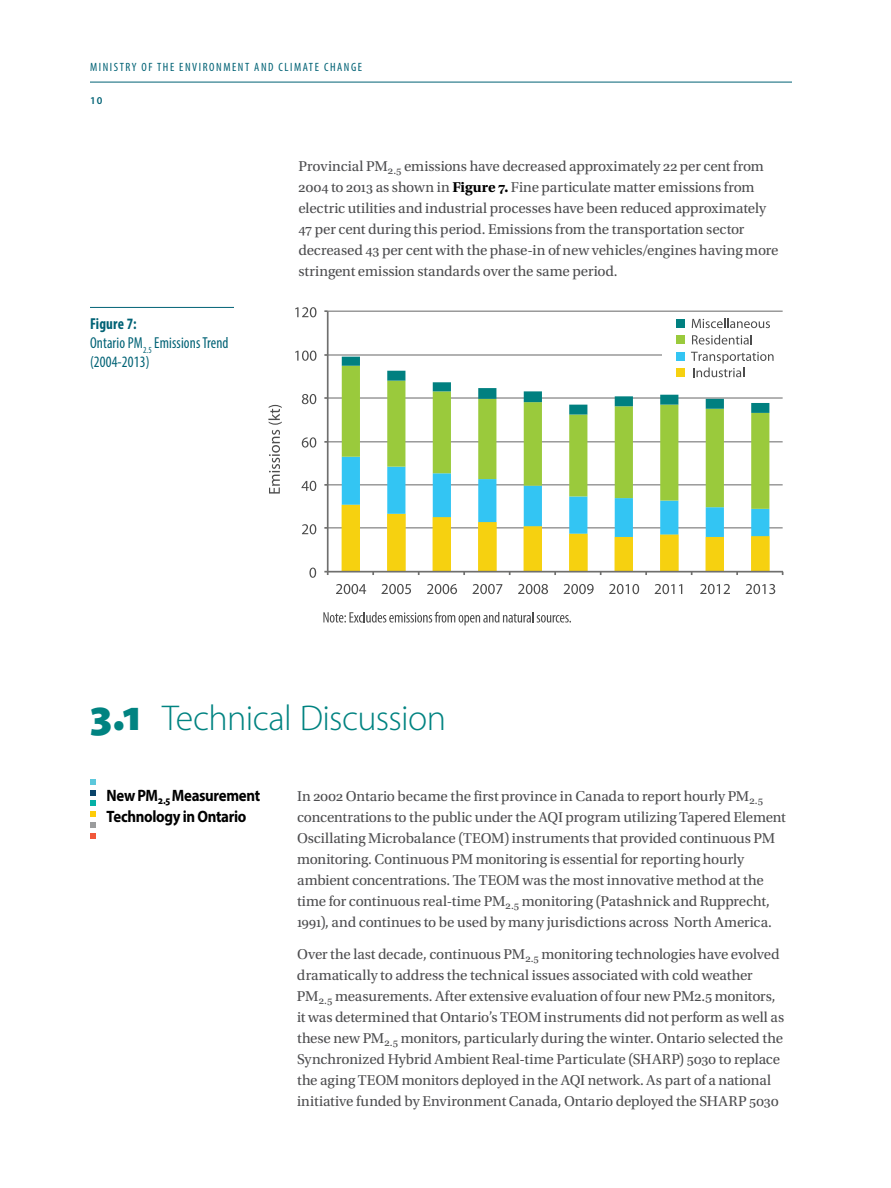
<style>
.page{position:relative;width:891px;height:1188px;background:#fff}
.page>*{position:absolute;margin:0;border:0;box-sizing:border-box;transform-origin:0 0}
.t1{font:300 36px "Myriad Pro";letter-spacing:-.02em;color:#008381}
.t2{font:700 16.5px/21px "Myriad Pro";letter-spacing:-.02em;color:#000;scale:.9 1}
.t3{font:condensed 15.9px/19px "Myriad Pro";letter-spacing:.01em;color:#006275;scale:.94 1}
.body{font:15px/21px "Utopia Std";letter-spacing:-.01em;color:#4d4d4f}
.t4{font:condensed 12px "Myriad Pro";letter-spacing:.13em;color:#006275}
.t5{font:600 10.5px "Myriad Pro";color:#006275}
.s1{font-weight:700}
.s2{font-weight:700;color:#000}
.s3{font-weight:900;font-size:45px}
</style>
<div class="page">
<hr style="left:90px;top:82px;width:702px;height:1px;background:#006275">
<svg style="left:90px;top:779px;width:6px;height:5px"></svg>
<svg style="left:90px;top:790px;width:6px;height:5px"></svg>
<svg style="left:90px;top:801px;width:6px;height:37px"></svg>
<hr style="left:90px;top:307px;width:186px;height:1px;background:#006275">
<div style="left:234px;top:293px;width:600px;height:386px;background:#fff"></div>
<svg style="left:323px;top:612px;width:248px;height:13px"></svg>
<hr style="left:328px;top:528px;width:455px;height:1px;background:#666">
<hr style="left:328px;top:485px;width:455px;height:1px;background:#666">
<hr style="left:328px;top:442px;width:455px;height:1px;background:#666">
<hr style="left:328px;top:398px;width:455px;height:1px;background:#666">
<hr style="left:328px;top:355px;width:455px;height:1px;background:#666">
<hr style="left:328px;top:311px;width:455px;height:1px;background:#666">
<svg style="left:342px;top:415px;width:427px;height:42px"></svg>
<hr style="left:327px;top:311px;width:2px;height:261px;background:#6f6f6e">
<hr style="left:328px;top:571px;width:455px;height:2px;background:#6f6f6e">
<svg style="left:324px;top:571px;width:5px;height:4px"></svg>
<svg style="left:342px;top:457px;width:427px;height:118px"></svg>
<svg style="left:309px;top:568px;width:7px;height:10px"></svg>
<svg style="left:302px;top:524px;width:14px;height:10px"></svg>
<svg style="left:301px;top:481px;width:15px;height:10px"></svg>
<svg style="left:302px;top:437px;width:14px;height:11px"></svg>
<svg style="left:302px;top:394px;width:14px;height:10px"></svg>
<svg style="left:295px;top:351px;width:21px;height:10px"></svg>
<svg style="left:295px;top:307px;width:21px;height:10px"></svg>
<svg style="left:336px;top:584px;width:30px;height:10px"></svg>
<svg style="left:382px;top:584px;width:29px;height:10px"></svg>
<svg style="left:427px;top:584px;width:30px;height:10px"></svg>
<svg style="left:473px;top:584px;width:29px;height:10px"></svg>
<svg style="left:518px;top:584px;width:30px;height:10px"></svg>
<svg style="left:564px;top:584px;width:30px;height:10px"></svg>
<svg style="left:609px;top:584px;width:30px;height:10px"></svg>
<svg style="left:655px;top:584px;width:27px;height:10px"></svg>
<svg style="left:700px;top:584px;width:30px;height:10px"></svg>
<svg style="left:746px;top:584px;width:29px;height:10px"></svg>
<svg style="left:268px;top:405px;width:14px;height:89px"></svg>
<div style="left:662px;top:318px;width:122px;height:66px;background:#fff"></div>
<div style="left:676px;top:319px;width:9px;height:9px;background:#008080"></div>
<div style="left:676px;top:336px;width:9px;height:8px;background:#9aca3c"></div>
<svg style="left:692px;top:318px;width:78px;height:10px"></svg>
<svg style="left:692px;top:335px;width:60px;height:10px"></svg>
<svg style="left:342px;top:352px;width:432px;height:63px"></svg>
<p class="t4" style="left:90px;top:60px;width:274px">MINISTRY OF THE ENVIRONMENT AND CLIMATE CHANGE</p>
<p class="t5" style="left:90px;top:94px;width:14px">10</p>
<p class="t3" style="left:90px;top:314px;width:149px"><span class="s1">Figure 7:<br></span>Ontario PM<sub>2.5</sub> Emissions Trend (2004-2013)</p>
<p class="body" style="left:298px;top:156px;width:482px">Provincial PM<sub>2.5</sub> emissions have decreased approximately 22 per cent from 2004 to 2013 as shown in <span class="s2">Figure 7.</span> Fine particulate matter emissions from electric utilities and industrial processes have been reduced approximately 47 per cent during this period. Emissions from the transportation sector decreased 43 per cent with the phase-in of new vehicles/engines having more stringent emission standards over the same period.</p>
<h1 class="t1" style="left:90px;top:698px;width:358px"><span class="s3">3.1</span> Technical Discussion</h1>
<h2 class="t2" style="left:107px;top:784px;width:172px">New PM<sub>2.5</sub> Measurement<br>Technology in Ontario</h2>
<p class="body" style="left:297px;top:786px;width:490px">In 2002 Ontario became the first province in Canada to report hourly PM<sub>2.5 </sub>concentrations to the public under the AQI program utilizing Tapered Element Oscillating Microbalance (TEOM) instruments that provided continuous PM monitoring. Continuous PM monitoring is essential for reporting hourly ambient concentrations. The TEOM was the most innovative method at the time for continuous real-time PM<sub>2.5</sub> monitoring (Patashnick and Rupprecht, 1991), and continues to be used by many jurisdictions across North America.</p>
<p class="body" style="left:297px;top:943px;width:489px">Over the last decade, continuous PM<sub>2.5</sub> monitoring technologies have evolved dramatically to address the technical issues associated with cold weather PM<sub>2.5</sub> measurements. After extensive evaluation of four new PM2.5 monitors, it was determined that Ontario’s TEOM instruments did not perform as well as these new PM<sub>2.5</sub> monitors, particularly during the winter. Ontario selected the Synchronized Hybrid Ambient Real-time Particulate (SHARP) 5030 to replace the aging TEOM monitors deployed in the AQI network. As part of a national initiative funded by Environment Canada, Ontario deployed the SHARP 5030</p>
</div>
